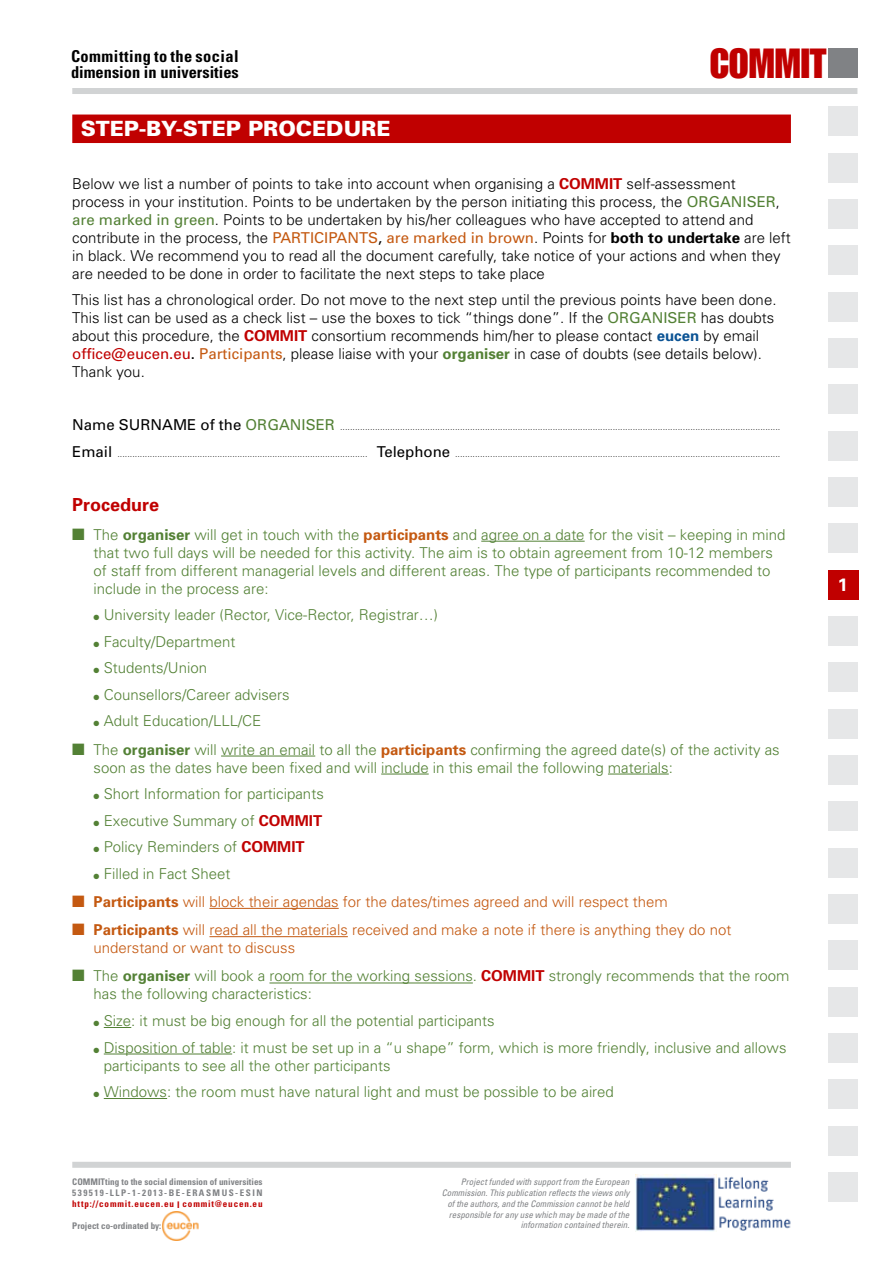
<style>
.page{position:relative;width:893px;height:1263px;background:#fff}
.page>*{position:absolute;margin:0;border:0;box-sizing:border-box;transform-origin:0 0}
.t1{font:41.25px "Impact";color:#c00000}
.t2{font:900 21px "Univers";color:#fff}
.t3{font:700 18px "Univers";color:#c00000}
.t4{font:700 18px "Univers";color:#fff}
.t5{font:700 condensed 16.35px/16px "Univers";color:#000}
.t6{font:300 15px/18px "Univers";color:#538135}
.t7{font:300 15px/18px "Univers";color:#000}
.t8{font:300 15px/18px "Univers";color:#c45911}
.t9{font:700 condensed 9.15px/10.9px "Univers";color:#808285}
.t10{font:700 condensed 9.15px "Univers";letter-spacing:.09em;color:#c00000}
.t11{font:300 9px "Univers";color:#000}
.t12{font:italic condensed 9px/10.8px "Univers";color:#808285;text-align:right}
.s1{font-weight:700;color:#c00000}
.s2{font-weight:400;color:#538135}
.s3{font-weight:400;color:#c45911}
.s4{font-weight:400}
.s5{font-weight:700}
.s6{font-weight:700;color:#0b5394}
.s7{font-weight:400;color:#c00000}
.s8{font-weight:700;color:#538135}
.s9{font-weight:400;font-size:15px}
.s10{font-weight:400;font-size:15px;color:#538135}
.s11{font-weight:700;color:#c45911}
</style>
<div class="page">
<div style="left:828px;top:48px;width:29px;height:30px;background:#808285"></div>
<div style="left:828px;top:755px;width:29px;height:30px;background:#e6e7e8"></div>
<div style="left:828px;top:431px;width:29px;height:29px;background:#e6e7e8"></div>
<div style="left:828px;top:107px;width:29px;height:29px;background:#e6e7e8"></div>
<div style="left:828px;top:940px;width:29px;height:30px;background:#e6e7e8"></div>
<div style="left:828px;top:1172px;width:29px;height:29px;background:#e6e7e8"></div>
<div style="left:828px;top:616px;width:29px;height:30px;background:#e6e7e8"></div>
<div style="left:828px;top:292px;width:29px;height:29px;background:#e6e7e8"></div>
<div style="left:828px;top:802px;width:29px;height:29px;background:#e6e7e8"></div>
<div style="left:828px;top:477px;width:29px;height:30px;background:#e6e7e8"></div>
<div style="left:828px;top:153px;width:29px;height:29px;background:#e6e7e8"></div>
<div style="left:828px;top:987px;width:29px;height:29px;background:#e6e7e8"></div>
<div style="left:828px;top:663px;width:29px;height:29px;background:#e6e7e8"></div>
<div style="left:828px;top:338px;width:29px;height:30px;background:#e6e7e8"></div>
<div style="left:828px;top:848px;width:29px;height:29px;background:#e6e7e8"></div>
<div style="left:828px;top:1079px;width:29px;height:30px;background:#e6e7e8"></div>
<div style="left:828px;top:524px;width:29px;height:29px;background:#e6e7e8"></div>
<div style="left:828px;top:199px;width:29px;height:30px;background:#e6e7e8"></div>
<div style="left:828px;top:1033px;width:29px;height:29px;background:#e6e7e8"></div>
<div style="left:828px;top:709px;width:29px;height:29px;background:#e6e7e8"></div>
<div style="left:828px;top:385px;width:29px;height:29px;background:#e6e7e8"></div>
<div style="left:828px;top:894px;width:29px;height:29px;background:#e6e7e8"></div>
<div style="left:828px;top:1126px;width:29px;height:29px;background:#e6e7e8"></div>
<div style="left:828px;top:570px;width:30px;height:29px;background:#c00000"></div>
<div style="left:828px;top:246px;width:29px;height:29px;background:#e6e7e8"></div>
<div style="left:72px;top:88px;width:785px;height:6px;background:#d1d3d4"></div>
<div style="left:72px;top:1162px;width:719px;height:6px;background:#d1d3d4"></div>
<div style="left:72px;top:115px;width:719px;height:28px;background:#c00000"></div>
<hr style="left:481px;top:541px;width:104px;height:1px;background:#538135">
<hr style="left:221px;top:756px;width:94px;height:1px;background:#538135">
<hr style="left:381px;top:774px;width:48px;height:1px;background:#538135">
<hr style="left:608px;top:774px;width:61px;height:1px;background:#538135">
<hr style="left:209px;top:908px;width:130px;height:1px;background:#c45911">
<hr style="left:209px;top:936px;width:139px;height:1px;background:#c45911">
<hr style="left:269px;top:982px;width:204px;height:1px;background:#538135">
<svg style="left:104px;top:1027px;width:27px;height:1px"></svg>
<hr style="left:104px;top:1053px;width:128px;height:1px;background:#538135">
<hr style="left:104px;top:1098px;width:63px;height:1px;background:#538135">
<img style="left:162px;top:1212px;width:37px;height:28px">
<img style="left:636px;top:1174px;width:81px;height:57px">
<img style="left:718px;top:1176px;width:51px;height:16px">
<img style="left:718px;top:1196px;width:56px;height:15px">
<img style="left:719px;top:1216px;width:72px;height:15px">
<p class="t5" style="left:71px;top:48px;width:169px">Committing to the social dimension in universities</p>
<h1 class="t1" style="left:710px;top:39px;width:118px">COMMIT</h1>
<h2 class="t2" style="left:81px;top:115px;width:311px">STEP-BY-STEP PROCEDURE</h2>
<p class="t7" style="left:72px;top:174px;width:720px">Below we list a number of points to take into account when organising a <span class="s1">COMMIT</span> self-assessment process in your institution. Points to be undertaken by the person initiating this process, the <span class="s2">ORGANISER</span>, <span class="s2">are marked in green</span>. Points to be undertaken by his/her colleagues who have accepted to attend and contribute in the process, the <span class="s3">PaRTICIPANts</span><span class="s4">,</span> <span class="s3">are marked in brown</span>. Points for <span class="s5">both to undertake</span> are left in black. We recommend you to read all the document carefully, take notice of your actions and when they are needed to be done in order to facilitate the next steps to take place</p>
<p class="t7" style="left:72px;top:291px;width:706px">This list has a chronological order. Do not move to the next step until the previous points have been done.<br>This list can be used as a check list – use the boxes to tick “things done”. If the <span class="s2">ORGANISER</span> has doubts about this procedure, the <span class="s1">COMMIT</span> consortium recommends him/her to please contact <span class="s6">eucen</span> by email <span class="s7">office@eucen.eu</span><span class="s4">.</span> <span class="s3">Participants</span>, please liaise with your <span class="s8">organiser</span> in case of doubts (see details below).<br>Thank you.</p>
<p class="t11" style="left:72px;top:422px;width:710px"><span class="s9">Name SURNAME of the</span> <span class="s10">ORGANISER</span> ................................................................................................................................................................................</p>
<p class="t11" style="left:72px;top:448px;width:710px"><span class="s9">Email</span> .................................................................................................... <span class="s9">Telephone</span> ..................................................................................................................................</p>
<p class="t3" style="left:72px;top:494px;width:89px">Procedure</p>
<p class="t6" style="left:94px;top:525px;width:693px;text-indent:-21px">■ The <span class="s5">organiser</span> will get in touch with the <span class="s11">participants</span> and agree on a date for the visit – keeping in mind that two full days will be needed for this activity. The aim is to obtain agreement from 10-12 members of staff from different managerial levels and different areas. The type of participants recommended to include in the process are:</p>
<p class="t6" style="left:94px;top:606px;width:346px">● University leader (Rector, Vice-Rector, Registrar…)</p>
<p class="t6" style="left:94px;top:632px;width:143px">● Faculty/Department</p>
<p class="t6" style="left:94px;top:659px;width:115px">● Students/Union</p>
<p class="t6" style="left:94px;top:685px;width:198px">● Counsellors/Career advisers</p>
<p class="t6" style="left:94px;top:712px;width:169px">● Adult Education/LLL/CE</p>
<p class="t6" style="left:94px;top:740px;width:688px;text-indent:-21px">■ The <span class="s5">organiser</span> will write an email to all the <span class="s11">participants</span> confirming the agreed date(s) of the activity as soon as the dates have been fixed and will include in this email the following materials:</p>
<p class="t6" style="left:94px;top:785px;width:232px">● Short Information for participants</p>
<p class="t6" style="left:94px;top:811px;width:230px">● Executive Summary of <span class="s1">COMMIT</span></p>
<p class="t6" style="left:94px;top:838px;width:213px">● Policy Reminders of <span class="s1">COMMIT</span></p>
<p class="t6" style="left:94px;top:864px;width:138px">● Filled in Fact Sheet</p>
<p class="t8" style="left:72px;top:892px;width:597px">■ <span class="s5">Participants</span> will block their agendas for the dates/times agreed and will respect them</p>
<p class="t8" style="left:94px;top:921px;width:639px;text-indent:-21px">■ <span class="s5">Participants</span> will read all the materials received and make a note if there is anything they do not understand or want to discuss</p>
<p class="t6" style="left:94px;top:967px;width:698px;text-indent:-21px">■ The <span class="s5">organiser</span> will book a room for the working sessions. <span class="s1">COMMIT</span> strongly recommends that the room has the following characteristics:</p>
<p class="t6" style="left:94px;top:1012px;width:403px">● Size: it must be big enough for all the potential participants</p>
<p class="t6" style="left:104px;top:1038px;width:684px;text-indent:-10px">● Disposition of table: it must be set up in a “u shape” form, which is more friendly, inclusive and allows participants to see all the other participants</p>
<p class="t6" style="left:94px;top:1083px;width:522px">● Windows: the room must have natural light and must be possible to be aired</p>
<p class="t4" style="left:838px;top:574px;width:12px">1</p>
<p class="t9" style="left:72px;top:1176px;width:192px">COMMITting to the social dimension of universities<br>539519-LLP-1-2013-BE-ERASMUS-ESIN</p>
<p class="t10" style="left:72px;top:1198px;width:192px">http://commit.eucen.eu I commit@eucen.eu</p>
<p class="t9" style="left:72px;top:1220px;width:91px">Project co-ordinated by:</p>
<p class="t12" style="left:442px;top:1176px;width:189px">Project funded with support from the European Commission. This publication reflects the views only of the authors, and the Commission cannot be held responsible for any use which may be made of the information contained therein.</p>
</div>
